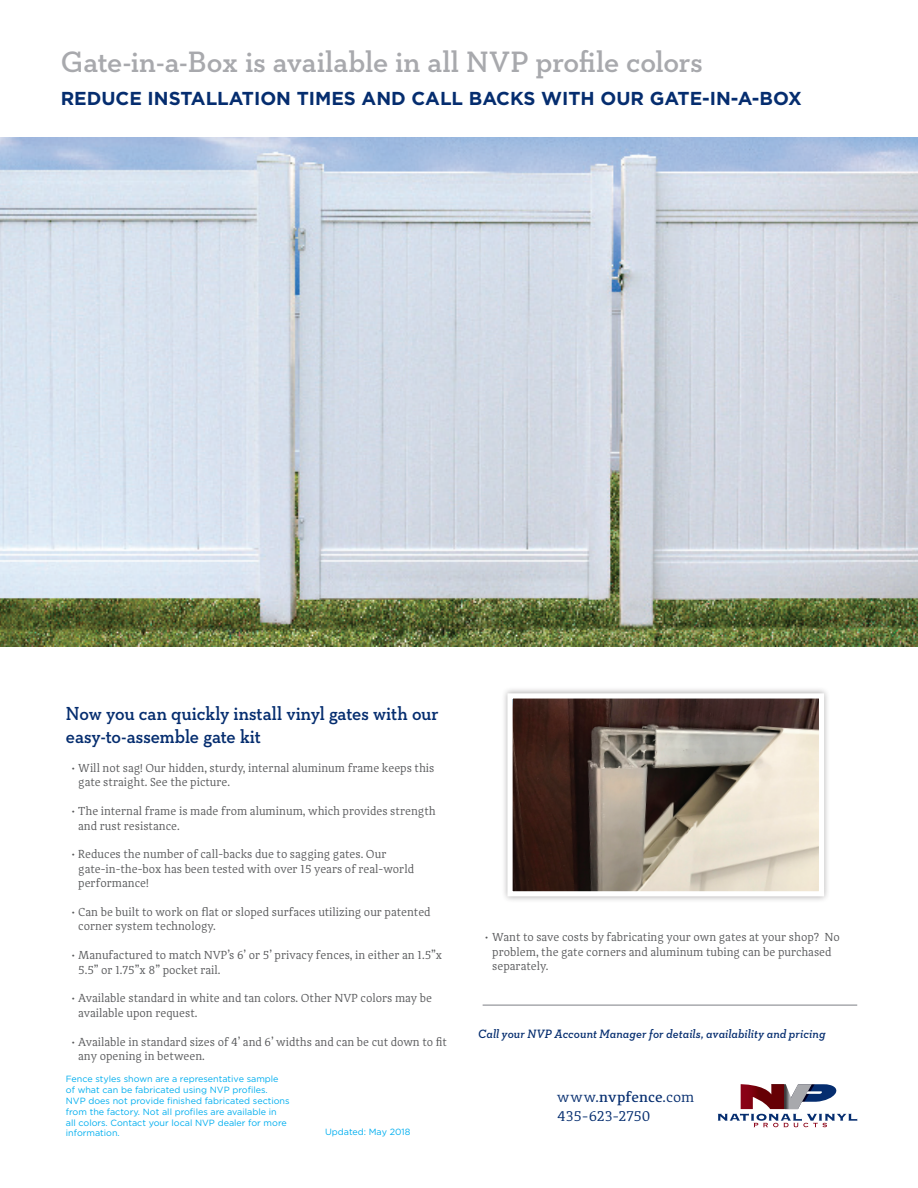
<style>
.page{position:relative;width:918px;height:1188px;background:#fff}
.page>*{position:absolute;margin:0;border:0;box-sizing:border-box;transform-origin:0 0}
.t1{font:600 30px "Neutraface Slab Text";letter-spacing:-.01em;color:#a8a9ad}
.t2{font:600 19.2px/23.1px "Neutraface Slab Text";letter-spacing:-.005em;color:#052d6f;scale:.95 1}
.t3{font:700 18.75px "Gotham HTF";color:#052d6f}
.t4{font:14.55px/19.5px "Adagio Serif";color:#052d6f}
.t5{font:italic 600 12.3px "Neutraface Slab Text";letter-spacing:.01em;color:#052d6f;scale:.95 1}
.t6{font:12px/14.4px "Adagio Serif";color:#57585a;scale:.95 1}
.t7{font:9px/10.8px "Gotham";color:#00aeef}
.s1{font-weight:500}
</style>
<div class="page">
<img style="left:0;top:137px;width:918px;height:509px">
<svg style="left:718px;top:1084px;width:139px;height:43px"></svg>
<div style="left:501px;top:687px;width:330px;height:216px;background:#231f20;opacity:.38"></div>
<img style="left:513px;top:699px;width:305px;height:191px">
<div style="left:507px;top:693px;width:317px;height:203px;border:5px solid #fff"></div>
<hr style="left:483px;top:1004px;width:374px;height:2px;background:#a8a9ad">
<h1 class="t1" style="left:61px;top:43px;width:643px">Gate-in-a-Box is available in all NVP profile colors</h1>
<h3 class="t3" style="left:61px;top:88px;width:742px">REDUCE INSTALLATION TIMES AND CALL BACKS WITH OUR GATE-IN-A-BOX</h3>
<h2 class="t2" style="left:66px;top:702px;width:394px">Now you can quickly install vinyl gates with our easy-to-assemble gate kit</h2>
<p class="t6" style="left:78px;top:761px;width:377px;text-indent:-6px">• Will not sag! Our hidden, sturdy, internal aluminum frame keeps this gate straight. See the picture.</p>
<p class="t6" style="left:78px;top:804px;width:378px;text-indent:-6px">• The internal frame is made from aluminum, which provides strength and rust resistance.</p>
<p class="t6" style="left:78px;top:847px;width:355px;text-indent:-6px">• Reduces the number of call-backs due to sagging gates. Our gate-in-the-box has been tested with over 15 years of real-world performance!</p>
<p class="t6" style="left:78px;top:905px;width:373px;text-indent:-6px">• Can be built to work on flat or sloped surfaces utilizing our patented corner system technology.</p>
<p class="t6" style="left:78px;top:948px;width:385px;text-indent:-6px">• Manufactured to match NVP’s 6’ or 5’ privacy fences, in either an 1.5”x<br>5.5” or 1.75”x 8” pocket rail.</p>
<p class="t6" style="left:78px;top:991px;width:374px;text-indent:-6px">• Available standard in white and tan colors. Other NVP colors may be available upon request.</p>
<p class="t6" style="left:78px;top:1035px;width:390px;text-indent:-6px">• Available in standard sizes of 4’ and 6’ widths and can be cut down to fit any opening in between.</p>
<p class="t7" style="left:66px;top:1074px;width:225px">Fence styles shown are a representative sample of what can be fabricated using NVP profiles.<br>NVP does not provide finished fabricated sections from the factory. Not all profiles are available in<br>all colors. Contact your local NVP dealer for more information.</p>
<p class="t7" style="left:325px;top:1126px;width:87px">Updated: May 2018</p>
<p class="t6" style="left:492px;top:930px;width:367px;text-indent:-7px">• Want to save costs by fabricating your own gates at your shop? No problem, the gate corners and aluminum tubing can be purchased separately.</p>
<p class="t5" style="left:478px;top:1026px;width:367px">Call your NVP Account Manager for details, availability and pricing</p>
<p class="t4" style="left:557px;top:1087px;width:139px">www.<span class="s1">nvpfence</span>.com<br>435-623-2750</p>
</div>
